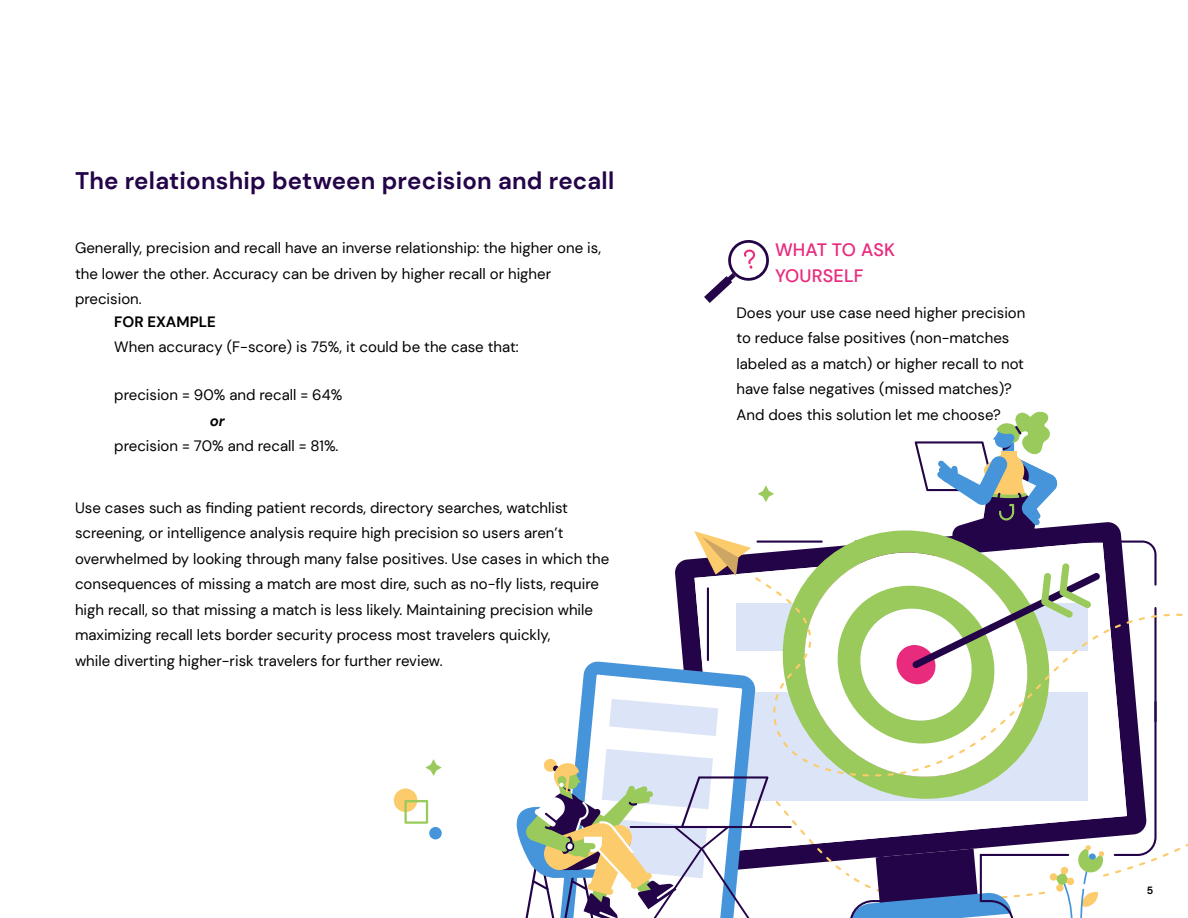
<style>
.page{position:relative;width:1188px;height:918px;background:#fff}
.page>*{position:absolute;margin:0;border:0;box-sizing:border-box;transform-origin:0 0}
.t1{font:700 24px "DM Sans";letter-spacing:.01em;color:#240448}
.t2{font:500 18px/25.5px "DM Sans";letter-spacing:.01em;color:#e92b7e}
.t3{font:15px/25.5px "DM Sans";color:#000}
.t4{font:italic 700 15px "DM Sans";color:#000}
.t5{font:700 10.5px "DM Sans";color:#000}
.s1{font-weight:700}
</style>
<div class="page">
<svg style="left:425px;top:759px;width:17px;height:17px"></svg>
<div style="left:394px;top:788px;width:23px;height:24px;background:#fccb6c;border-radius:50%"></div>
<div style="left:429px;top:827px;width:13px;height:12px;background:#4694d9;border-radius:50%"></div>
<svg style="left:404px;top:800px;width:24px;height:24px"></svg>
<svg style="left:516px;top:411px;width:672px;height:507px"></svg>
<svg style="left:704px;top:240px;width:65px;height:63px"></svg>
<p class="t1" style="left:75px;top:165px;width:541px">The relationship between precision and recall</p>
<p class="t3" style="left:75px;top:235px;width:528px">Generally, precision and recall have an inverse relationship: the higher one is, the lower the other. Accuracy can be driven by higher recall or higher precision.</p>
<p class="t3" style="left:114px;top:309px;width:406px"><span class="s1">FOR EXAMPLE<br></span>When accuracy (F-score) is 75%, it could be the case that:</p>
<p class="t3" style="left:114px;top:382px;width:230px">precision = 90% and recall = 64%</p>
<p class="t4" style="left:210px;top:411px;width:17px">or</p>
<p class="t3" style="left:114px;top:433px;width:226px">precision = 70% and recall = 81%.</p>
<p class="t3" style="left:75px;top:495px;width:536px">Use cases such as finding patient records, directory searches, watchlist screening, or intelligence analysis require high precision so users aren’t overwhelmed by looking through many false positives. Use cases in which the consequences of missing a match are most dire, such as no-fly lists, require high recall, so that missing a match is less likely. Maintaining precision while maximizing recall lets border security process most travelers quickly,<br>while diverting higher-risk travelers for further review.</p>
<p class="t2" style="left:775px;top:237px;width:122px">WHAT TO ASK<br>YOURSELF</p>
<p class="t3" style="left:736px;top:300px;width:290px">Does your use case need higher precision to reduce false positives (non-matches labeled as a match) or higher recall to not have false negatives (missed matches)?<br>And does this solution let me choose?</p>
<p class="t5" style="left:1147px;top:884px;width:8px">5</p>
</div>
